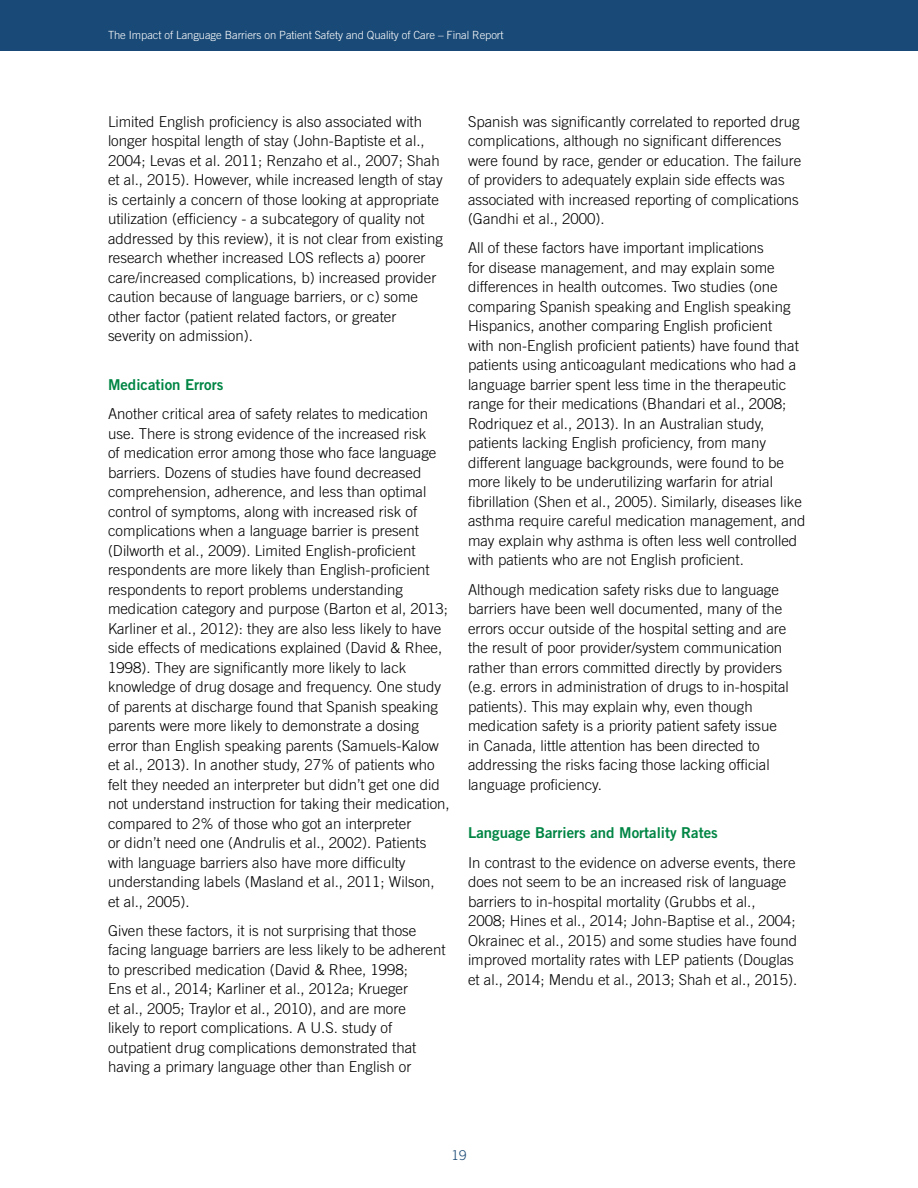
<style>
.page{position:relative;width:918px;height:1188px;background:#fff}
.page>*{position:absolute;margin:0;border:0;box-sizing:border-box;transform-origin:0 0}
.t1{font:300 15px/19.5px "Trade Gothic LT Std";color:#000}
.t2{font:15px "Trade Gothic Bold Two";color:#008544}
.t3{font:300 13.5px "Trade Gothic";color:#194976}
.t4{font:300 11.25px "Trade Gothic";letter-spacing:-.01em;color:#fff}
</style>
<div class="page">
<div style="left:0;top:0;width:918px;height:51px;background:#194976"></div>
<p class="t4" style="left:108px;top:28px;width:397px">The Impact of Language Barriers on Patient Safety and Quality of Care – Final Report</p>
<p class="t1" style="left:108px;top:111px;width:336px">Limited English proficiency is also associated with longer hospital length of stay (John-Baptiste et al., 2004; Levas et al. 2011; Renzaho et al., 2007; Shah et al., 2015). However, while increased length of stay is certainly a concern of those looking at appropriate utilization (efficiency - a subcategory of quality not addressed by this review), it is not clear from existing research whether increased LOS reflects a) poorer care/increased complications, b) increased provider caution because of language barriers, or c) some other factor (patient related factors, or greater severity on admission).</p>
<p class="t2" style="left:108px;top:375px;width:117px">Medication Errors</p>
<p class="t1" style="left:108px;top:404px;width:343px">Another critical area of safety relates to medication use. There is strong evidence of the increased risk<br>of medication error among those who face language barriers. Dozens of studies have found decreased comprehension, adherence, and less than optimal control of symptoms, along with increased risk of complications when a language barrier is present (Dilworth et al., 2009). Limited English-proficient respondents are more likely than English-proficient respondents to report problems understanding medication category and purpose (Barton et al, 2013; Karliner et al., 2012): they are also less likely to have side effects of medications explained (David &amp; Rhee, 1998). They are significantly more likely to lack knowledge of drug dosage and frequency. One study of parents at discharge found that Spanish speaking parents were more likely to demonstrate a dosing error than English speaking parents (Samuels-Kalow et al., 2013). In another study, 27% of patients who felt they needed an interpreter but didn’t get one did not understand instruction for taking their medication, compared to 2% of those who got an interpreter<br>or didn’t need one (Andrulis et al., 2002). Patients with language barriers also have more difficulty understanding labels (Masland et al., 2011; Wilson, et al., 2005).</p>
<p class="t1" style="left:108px;top:921px;width:339px">Given these factors, it is not surprising that those facing language barriers are less likely to be adherent to prescribed medication (David &amp; Rhee, 1998;<br>Ens et al., 2014; Karliner et al., 2012a; Krueger<br>et al., 2005; Traylor et al., 2010), and are more<br>likely to report complications. A U.S. study of outpatient drug complications demonstrated that having a primary language other than English or</p>
<p class="t1" style="left:468px;top:111px;width:335px">Spanish was significantly correlated to reported drug complications, although no significant differences were found by race, gender or education. The failure of providers to adequately explain side effects was associated with increased reporting of complications (Gandhi et al., 2000).</p>
<p class="t1" style="left:468px;top:238px;width:339px">All of these factors have important implications<br>for disease management, and may explain some differences in health outcomes. Two studies (one comparing Spanish speaking and English speaking Hispanics, another comparing English proficient<br>with non-English proficient patients) have found that patients using anticoagulant medications who had a language barrier spent less time in the therapeutic range for their medications (Bhandari et al., 2008; Rodriquez et al., 2013). In an Australian study, patients lacking English proficiency, from many different language backgrounds, were found to be more likely to be underutilizing warfarin for atrial fibrillation (Shen et al., 2005). Similarly, diseases like asthma require careful medication management, and may explain why asthma is often less well controlled with patients who are not English proficient.</p>
<p class="t1" style="left:468px;top:579px;width:322px">Although medication safety risks due to language barriers have been well documented, many of the errors occur outside of the hospital setting and are the result of poor provider/system communication rather than errors committed directly by providers (e.g. errors in administration of drugs to in-hospital patients). This may explain why, even though medication safety is a priority patient safety issue in Canada, little attention has been directed to addressing the risks facing those lacking official language proficiency.</p>
<p class="t2" style="left:468px;top:824px;width:251px">Language Barriers and Mortality Rates</p>
<p class="t1" style="left:468px;top:852px;width:331px">In contrast to the evidence on adverse events, there does not seem to be an increased risk of language barriers to in-hospital mortality (Grubbs et al.,<br>2008; Hines et al., 2014; John-Baptise et al., 2004; Okrainec et al., 2015) and some studies have found improved mortality rates with LEP patients (Douglas et al., 2014; Mendu et al., 2013; Shah et al., 2015).</p>
<p class="t3" style="left:451px;top:1147px;width:17px">19</p>
</div>
